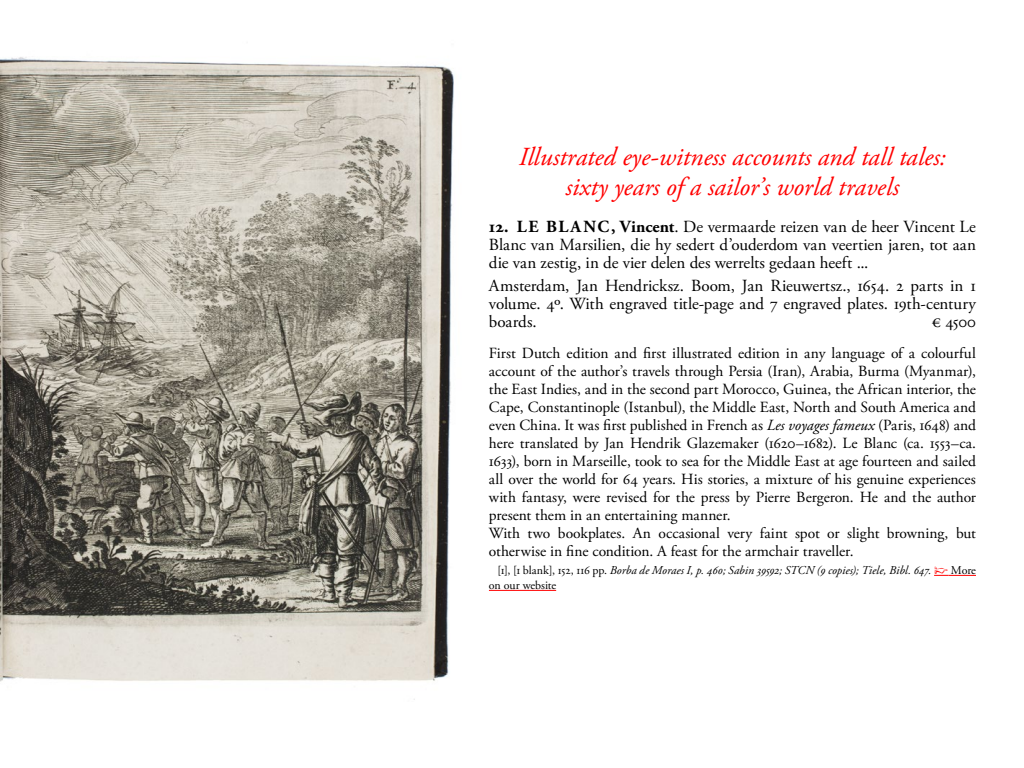
<style>
.page{position:relative;width:1024px;height:768px;background:#fff}
.page>*{position:absolute;margin:0;border:0;box-sizing:border-box;transform-origin:0 0}
.t1{font:italic 26px/30px "Adobe Garamond Pro";color:#f00;text-align:center}
.t2{font:17px/18px "Adobe Garamond Pro";letter-spacing:-.01em;color:#000;text-align:justify}
.t3{font:15.5px/18px "Adobe Garamond Pro";letter-spacing:-.01em;color:#000}
.t4{font:italic 12px/15px "Adobe Garamond Pro";letter-spacing:-.005em;color:#000}
.s1{font-weight:700}
.s2{font-style:italic}
.s3{font-style:normal}
.s4{font-family:"IM FELL English PRO Roman";font-style:normal;color:#f00}
</style>
<div class="page">
<svg style="left:934px;top:575px;width:42px;height:1px"></svg>
<hr style="left:489px;top:590px;width:67px;height:1px;background:#f00">
<img style="left:0;top:57px;width:454px;height:643px">
<h1 class="t1" style="left:519px;top:142px;width:429px">Illustrated eye-witness accounts and tall tales: sixty years of a sailor’s world travels</h1>
<p class="t2" style="left:489px;top:218px;width:489px"><span class="s1">12. LE BL A NC, Vincent</span>. De vermaarde reizen van de heer Vincent Le Blanc van Marsilien, die hy sedert d’ouderdom van veertien jaren, tot aan die van zestig, in de vier delen des werrelts gedaan heeft ...</p>
<p class="t2" style="left:489px;top:277px;width:489px">Amsterdam, Jan Hendricksz. Boom, Jan Rieuwertsz., 1654. 2 parts in 1 volume. 4º. With engraved title-page and 7 engraved plates. 19th-century boards.</p>
<p class="t2" style="left:932px;top:313px;width:46px">€ 4500</p>
<p class="t3" style="left:489px;top:345px;width:489px">First Dutch edition and first illustrated edition in any language of a colourful account of the author’s travels through Persia (Iran), Arabia, Burma (Myanmar), the East Indies, and in the second part Morocco, Guinea, the African interior, the Cape, Constantinople (Istanbul), the Middle East, North and South America and even China. It was first published in French as <span class="s2">Les voyages fameux</span> (Paris, 1648) and here translated by Jan Hendrik Glazemaker (1620–1682). Le Blanc (ca. 1553–ca.<br>1633), born in Marseille, took to sea for the Middle East at age fourteen and sailed all over the world for 64 years. His stories, a mixture of his genuine experiences with fantasy, were revised for the press by Pierre Bergeron. He and the author present them in an entertaining manner.<br>With two bookplates. An occasional very faint spot or slight browning, but otherwise in fine condition. A feast for the armchair traveller.</p>
<p class="t4" style="left:489px;top:563px;width:489px;text-indent:8px"><span class="s3">[1], [1 blank], 152, 116 pp.</span> Borba de Moraes I, p. 460; Sabin 39592; STCN (9 copies); Tiele, Bibl. 647. <span class="s4">☞</span> <span class="s3">More on our website</span></p>
</div>
